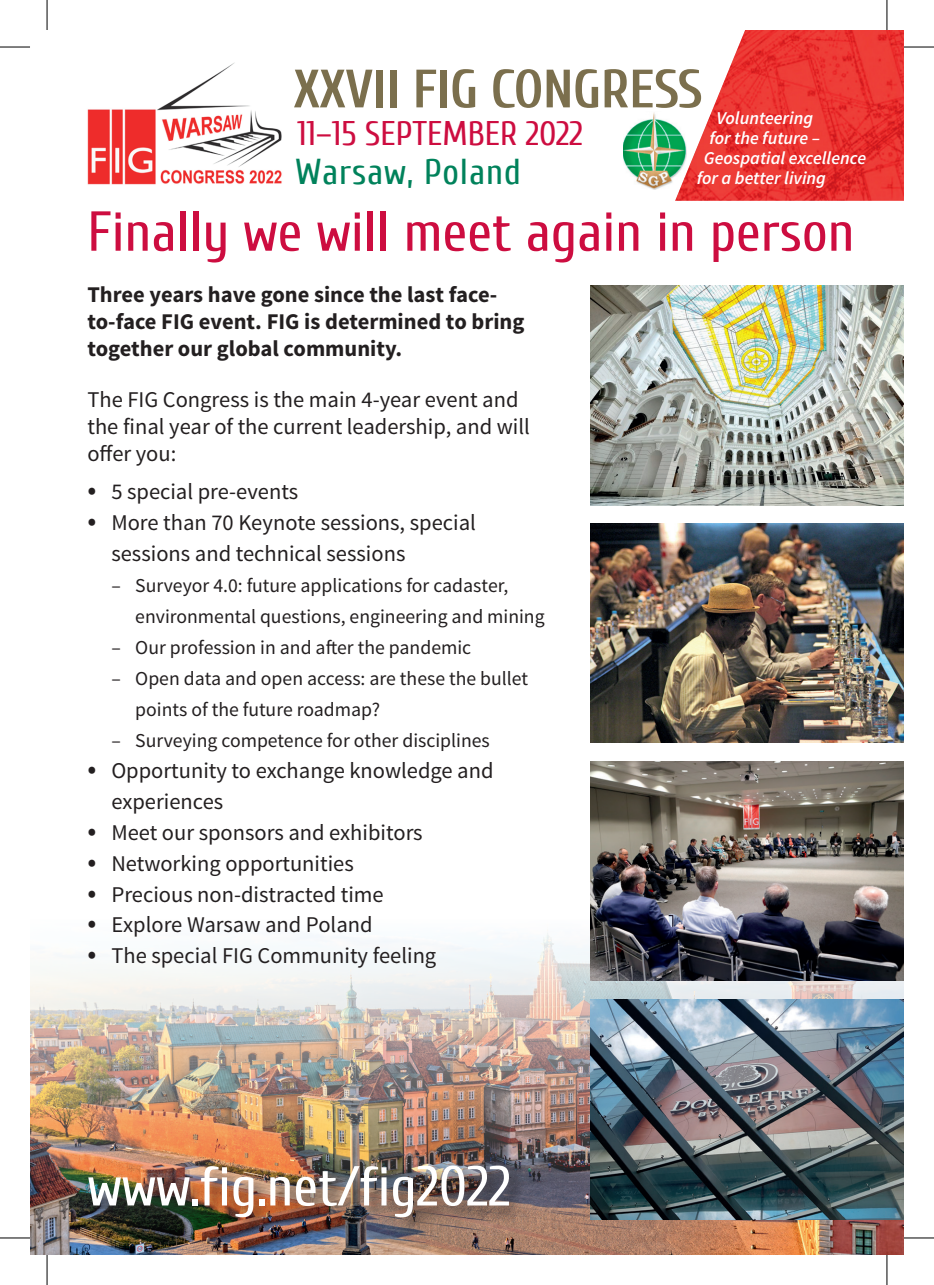
<style>
.page{position:relative;width:934px;height:1285px;background:#fff}
.page>*{position:absolute;margin:0;border:0;box-sizing:border-box;transform-origin:0 0}
.t1{font:56.2px "Cuprum F";color:#cd0d40}
.t2{font:56.2px "Cuprum F";color:#fff}
.t3{font:700 53.8px "Cuprum";letter-spacing:-.01em;color:#7b6f4d}
.t4{font:36px "Cuprum";letter-spacing:.025em;color:#00825b}
.t5{font:34.2px "Cuprum";color:#cd0d40}
.t6{font:22.4px/27px "Source Sans Pro";color:#231f20}
.t7{font:700 22.4px/27px "Source Sans Pro";color:#231f20}
.t8{font:19.6px/31px "Source Sans Pro";color:#231f20}
.t9{font:italic 600 18px "Source Sans Pro";color:#fff}
.s1{font-size:29.6px}
</style>
<div class="page">
<img style="left:623px;top:112px;width:51px;height:78px">
<img style="left:87px;top:62px;width:195px;height:123px">
<img style="left:30px;top:933px;width:873px;height:322px">
<img style="left:590px;top:523px;width:313px;height:220px">
<img style="left:590px;top:761px;width:313px;height:219px">
<img style="left:590px;top:999px;width:313px;height:220px">
<img style="left:590px;top:286px;width:313px;height:219px">
<div style="left:85px;top:1162px;width:444px;height:74px;background:#231f20;opacity:.75"></div>
<img style="left:674px;top:30px;width:229px;height:171px">
<hr style="left:0;top:47px;width:30px;height:1px;background:#000">
<hr style="left:903px;top:47px;width:30px;height:1px;background:#000">
<hr style="left:0;top:1237px;width:30px;height:1px;background:#000">
<hr style="left:903px;top:1237px;width:30px;height:1px;background:#000">
<hr style="left:47px;top:0;width:1px;height:30px;background:#000">
<hr style="left:47px;top:1255px;width:1px;height:30px;background:#000">
<hr style="left:886px;top:0;width:1px;height:30px;background:#000">
<hr style="left:886px;top:1255px;width:1px;height:30px;background:#000">
<h2 class="t3" style="left:293px;top:59px;width:410px">XXVII FIG CONGRESS</h2>
<h3 class="t5" style="left:297px;top:114px;width:287px">11–15 SEPTEMBER 2022</h3>
<p class="t9" style="left:716px;top:107px;width:98px">Volunteering</p>
<p class="t9" style="left:709px;top:127px;width:112px">for the future –</p>
<p class="t9" style="left:703px;top:147px;width:164px">Geospatial excellence</p>
<p class="t9" style="left:696px;top:167px;width:131px">for a better living</p>
<h3 class="t4" style="left:295px;top:152px;width:227px">Warsaw, Poland</h3>
<h1 class="t1" style="left:87px;top:201px;width:768px">Finally we will meet again in person</h1>
<p class="t7" style="left:87px;top:281px;width:438px">Three years have gone since the last face&shy;to-face FIG event. FIG is determined to bring together our global community.</p>
<p class="t6" style="left:87px;top:386px;width:444px">The FIG Congress is the main 4-year event and the final year of the current leadership, and will offer you:</p>
<p class="t6" style="left:87px;top:479px;width:212px"><span class="s1">•</span> 5 special pre-events</p>
<p class="t6" style="left:111px;top:508px;width:366px;line-height:31px;text-indent:-24px"><span class="s1">•</span> More than 70 Keynote sessions, special sessions and technical sessions</p>
<p class="t8" style="left:135px;top:570px;width:410px;text-indent:-24px">– Surveyor 4.0: future applications for cadaster, environmental questions, engineering and mining</p>
<p class="t8" style="left:111px;top:632px;width:361px">– Our profession in and after the pandemic</p>
<p class="t8" style="left:135px;top:663px;width:394px;text-indent:-24px">– Open data and open access: are these the bullet points of the future roadmap?</p>
<p class="t8" style="left:111px;top:725px;width:380px">– Surveying competence for other disciplines</p>
<p class="t6" style="left:111px;top:755px;width:383px;line-height:31px;text-indent:-24px"><span class="s1">•</span> Opportunity to exchange knowledge and experiences</p>
<p class="t6" style="left:87px;top:819px;width:336px"><span class="s1">•</span> Meet our sponsors and exhibitors</p>
<p class="t6" style="left:87px;top:850px;width:268px"><span class="s1">•</span> Networking opportunities</p>
<p class="t6" style="left:87px;top:881px;width:298px"><span class="s1">•</span> Precious non-distracted time</p>
<p class="t6" style="left:87px;top:912px;width:286px"><span class="s1">•</span> Explore Warsaw and Poland</p>
<p class="t6" style="left:87px;top:943px;width:350px"><span class="s1">•</span> The special FIG Community feeling</p>
<h1 class="t2" style="left:87px;top:1155px;width:424px">www.fig.net/fig2022</h1>
</div>
